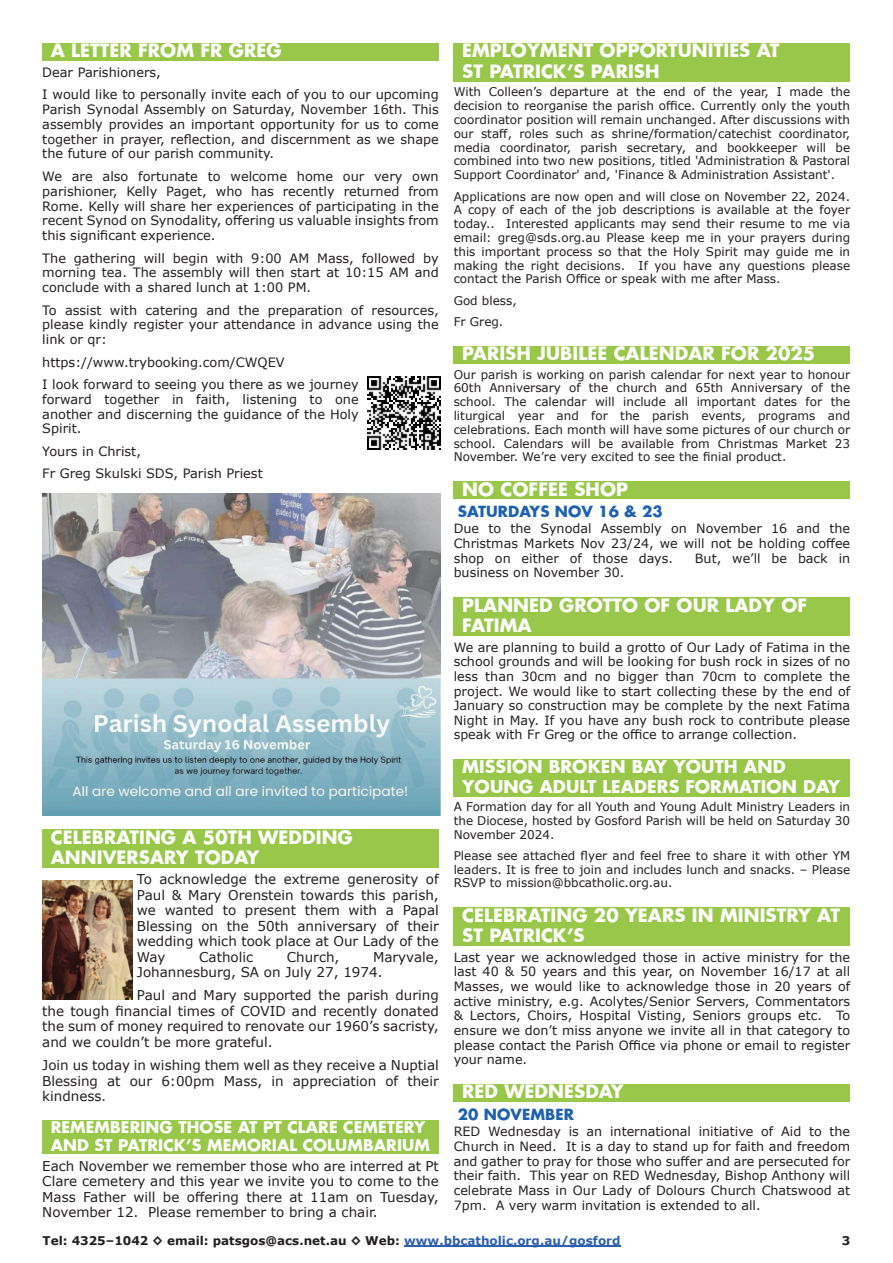
<style>
.page{position:relative;width:893px;height:1263px;background:#fff}
.page>*{position:absolute;margin:0;border:0;box-sizing:border-box;transform-origin:0 0}
.t1{font:700 18px/20.7px "Futura";letter-spacing:.005em;color:#fefefd}
.t2{font:700 17.25px/19.8px "Futura";letter-spacing:.005em;color:#fefefd}
.t3{font:700 15.75px/18.1px "Futura";letter-spacing:.005em;color:#fefefd}
.t4{font:700 15px "Futura";letter-spacing:.005em;color:#1f61ae}
.t5{font:13.5px/15.6px "Verdana";color:#231f20;text-align:justify}
.t6{font:12.9px/14.9px "Verdana";color:#231f20;text-align:justify}
.t7{font:12.75px/14.7px "Verdana";color:#231f20;text-align:justify}
.t8{font:12px/13.8px "Verdana";color:#231f20;text-align:justify}
.t9{font:700 12px "Verdana";color:#231f20}
.s1{color:#2e60ad}
.s2{font-size:12.45px}
</style>
<div class="page">
<div style="left:42px;top:43px;width:397px;height:18px;background:#98c749"></div>
<div style="left:42px;top:829px;width:397px;height:39px;background:#98c749"></div>
<div style="left:42px;top:1120px;width:397px;height:34px;background:#98c749"></div>
<div style="left:454px;top:43px;width:396px;height:39px;background:#98c749"></div>
<div style="left:454px;top:346px;width:396px;height:18px;background:#98c749"></div>
<div style="left:454px;top:481px;width:396px;height:18px;background:#98c749"></div>
<div style="left:454px;top:597px;width:396px;height:39px;background:#98c749"></div>
<div style="left:454px;top:759px;width:396px;height:37px;background:#98c749"></div>
<div style="left:454px;top:907px;width:396px;height:39px;background:#98c749"></div>
<div style="left:454px;top:1084px;width:396px;height:18px;background:#98c749"></div>
<img style="left:43px;top:880px;width:90px;height:120px">
<img style="left:367px;top:377px;width:73px;height:73px">
<hr style="left:404px;top:1245px;width:217px;height:2px;background:#2e60ad">
<img style="left:42px;top:493px;width:398px;height:322px">
<h1 class="t1" style="left:51px;top:42px;width:232px">A LETTER FROM FR GREG</h1>
<p class="t6" style="left:42px;top:62px;width:398px;line-height:22.4px">Dear Parishioners,<br>I would like to personally invite each of you to our upcoming</p>
<p class="t6" style="left:42px;top:103px;width:398px">Parish Synodal Assembly on Saturday, November 16th. This assembly provides an important opportunity for us to come together in prayer, reflection, and discernment as we shape the future of our parish community.</p>
<p class="t6" style="left:42px;top:170px;width:398px">We are also fortunate to welcome home our very own parishioner, Kelly Paget, who has recently returned from Rome. Kelly will share her experiences of participating in the recent Synod on Synodality, offering us valuable insights from this significant experience.</p>
<p class="t6" style="left:42px;top:251px;width:398px">The gathering will begin with 9:00 AM Mass, followed by morning tea. The assembly will then start at 10:15 AM and conclude with a shared lunch at 1:00 PM.</p>
<p class="t6" style="left:42px;top:303px;width:398px">To assist with catering and the preparation of resources, please kindly register your attendance in advance using the link or qr:</p>
<p class="t6" style="left:42px;top:352px;width:318px;line-height:22.4px">https://www.trybooking.com/CWQEV<br>I look forward to seeing you there as we journey</p>
<p class="t6" style="left:42px;top:393px;width:318px">forward together in faith, listening to one another and discerning the guidance of the Holy Spirit.</p>
<p class="t6" style="left:42px;top:441px;width:222px;line-height:22.4px">Yours in Christ,<br>Fr Greg Skulski SDS, Parish Priest</p>
<h1 class="t1" style="left:462px;top:42px;width:319px">EMPLOYMENT OPPORTUNITIES AT<br>ST PATRICK’S PARISH</h1>
<p class="t8" style="left:454px;top:86px;width:398px">With Colleen’s departure at the end of the year, I made the decision to reorganise the parish office. Currently only the youth coordinator position will remain unchanged. After discussions with our staff, roles such as shrine/formation/catechist coordinator, media coordinator, parish secretary, and bookkeeper will be combined into two new positions, titled 'Administration &amp; Pastoral Support Coordinator' and, 'Finance &amp; Administration Assistant'.</p>
<p class="t8" style="left:454px;top:190px;width:398px">Applications are now open and will close on November 22, 2024.<br>A copy of each of the job descriptions is available at the foyer today.. Interested applicants may send their resume to me via email: greg@sds.org.au Please keep me in your prayers during this important process so that the Holy Spirit may guide me in making the right decisions. If you have any questions please contact the Parish Office or speak with me after Mass.</p>
<p class="t8" style="left:454px;top:291px;width:65px;line-height:21.3px">God bless,<br>Fr Greg.</p>
<h1 class="t1" style="left:462px;top:345px;width:355px">PARISH JUBILEE CALENDAR FOR 2025</h1>
<p class="t8" style="left:454px;top:368px;width:398px">Our parish is working on parish calendar for next year to honour 60th Anniversary of the church and 65th Anniversary of the school. The calendar will include all important dates for the liturgical year and for the parish events, programs and celebrations. Each month will have some pictures of our church or school. Calendars will be available from Christmas Market 23<br>November. We’re very excited to see the finial product.</p>
<h1 class="t1" style="left:462px;top:480px;width:167px">NO COFFEE SHOP</h1>
<p class="t4" style="left:458px;top:505px;width:206px">SATURDAYS NOV 16 &amp; 23</p>
<p class="t7" style="left:454px;top:522px;width:398px">Due to the Synodal Assembly on November 16 and the Christmas Markets Nov 23/24, we will not be holding coffee shop on either of those days.</p>
<p class="t7" style="left:695px;top:552px;width:157px">But, we’ll be back in</p>
<p class="t7" style="left:454px;top:566px;width:172px">business on November 30.</p>
<h1 class="t1" style="left:462px;top:596px;width:346px">PLANNED GROTTO OF OUR LADY OF<br>FATIMA</h1>
<p class="t7" style="left:454px;top:641px;width:398px">We are planning to build a grotto of Our Lady of Fatima in the school grounds and will be looking for bush rock in sizes of no less than 30cm and no bigger than 70cm to complete the project. We would like to start collecting these by the end of January so construction may be complete by the next Fatima Night in May. If you have any bush rock to contribute please speak with Fr Greg or the office to arrange collection.</p>
<h2 class="t2" style="left:462px;top:758px;width:379px">MISSION BROKEN BAY YOUTH AND<br>YOUNG ADULT LEADERS FORMATION DAY</h2>
<p class="t8" style="left:454px;top:801px;width:398px">A Formation day for all Youth and Young Adult Ministry Leaders in the Diocese, hosted by Gosford Parish will be held on Saturday 30<br>November 2024.</p>
<p class="t8" style="left:454px;top:850px;width:398px">Please see attached flyer and feel free to share it with other YM leaders. It is free to join and includes lunch and snacks. – Please RSVP to mission@bbcatholic.org.au.</p>
<h1 class="t1" style="left:462px;top:906px;width:379px">CELEBRATING 20 YEARS IN MINISTRY AT<br>ST PATRICK’S</h1>
<p class="t7" style="left:454px;top:951px;width:398px">Last year we acknowledged those in active ministry for the last 40 &amp; 50 years and this year, on November 16/17 at all Masses, we would like to acknowledge those in 20 years of active ministry, e.g. Acolytes/Senior Servers, Commentators &amp; Lectors, Choirs, Hospital Visting, Seniors groups etc. To ensure we don’t miss anyone we invite all in that category to please contact the Parish Office via phone or email to register your name.</p>
<h1 class="t1" style="left:462px;top:1083px;width:163px">RED WEDNESDAY</h1>
<p class="t4" style="left:458px;top:1107px;width:118px">20 NOVEMBER</p>
<p class="t7" style="left:454px;top:1125px;width:398px">RED Wednesday is an international initiative of Aid to the Church in Need. It is a day to stand up for faith and freedom and gather to pray for those who suffer and are persecuted for their faith. This year on RED Wednesday, Bishop Anthony will celebrate Mass in Our Lady of Dolours Church Chatswood at 7pm. A very warm invitation is extended to all.</p>
<p class="t9" style="left:43px;top:1235px;width:580px">Tel: 4325–1042 ◊ email: patsgos@acs.net.au ◊ Web: <span class="s1">www.bbcatholic.org.au/gosford</span></p>
<p class="t9" style="left:842px;top:1235px;width:10px">3</p>
<h1 class="t1" style="left:51px;top:828px;width:303px">CELEBRATING A 50TH WEDDING<br>ANNIVERSARY TODAY</h1>
<p class="t5" style="left:137px;top:873px;width:303px">To acknowledge the extreme generosity of Paul &amp; Mary Orenstein towards this parish, we wanted to present them with a Papal Blessing on the 50th anniversary of their wedding which took place at Our Lady of the Way</p>
<p class="t5" style="left:137px;top:950px;width:303px;text-indent:236px">Maryvale,<br>Johannesburg, SA on July 27, 1974.</p>
<p class="t5" style="left:42px;top:989px;width:398px;text-indent:95px">Paul and Mary supported the parish during the tough financial times of COVID and recently donated the sum of money required to renovate our 1960’s sacristy, and we couldn’t be more grateful.</p>
<p class="t5" style="left:42px;top:1058px;width:398px">Join us today in wishing them well as they receive a Nuptial Blessing at our 6:00pm Mass, in appreciation of their kindness<span class="s2">.</span></p>
<h3 class="t3" style="left:51px;top:1119px;width:381px">REMEMBERING THOSE AT PT CLARE CEMETERY<br>AND ST PATRICK’S MEMORIAL COLUMBARIUM</h3>
<p class="t5" style="left:42px;top:1159px;width:398px">Each November we remember those who are interred at Pt Clare cemetery and this year we invite you to come to the Mass Father will be offering there at 11am on Tuesday, November 12. Please remember to bring a chair.</p>
<p class="t5" style="left:199px;top:950px;width:56px">Catholic</p>
<p class="t5" style="left:287px;top:950px;width:54px">Church,</p>
</div>
